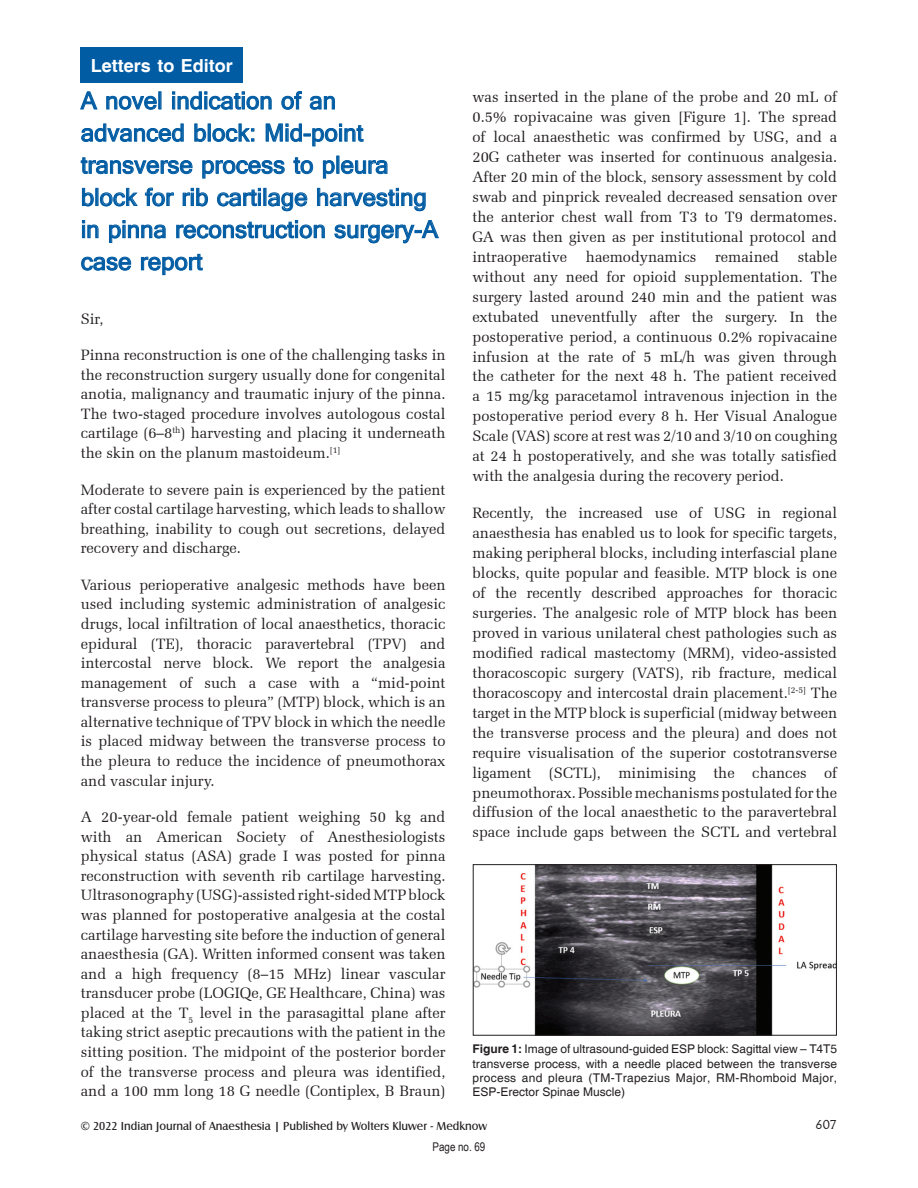
<style>
.page{position:relative;width:918px;height:1188px;background:#fff}
.page>*{position:absolute;margin:0;border:0;box-sizing:border-box;transform-origin:0 0}
.AT{font:24px/32.1px "Microsoft Sans Serif";color:#015ca3}
.AH{font:700 18px "Helvetica";color:#fff}
.TX{font:15px/20px "Zapf Elliptical 711 BT";color:#231f20;text-align:justify}
.FGC{font:12px/14.4px "Helvetica";letter-spacing:.025em;color:#231f20;text-align:justify}
.t1{font:12px "Castle T";color:#231f20}
.TX-2{font:12px "Arial Narrow";color:#231f20}
.FOLIO_R{font:300 12px "Flareserif 821 BT";color:#231f20}
.s1{font-weight:700}
</style>
<div class="page">
<svg style="left:80px;top:91px;width:18px;height:19px"></svg>
<svg style="left:106px;top:96px;width:51px;height:14px"></svg>
<svg style="left:172px;top:91px;width:100px;height:19px"></svg>
<svg style="left:281px;top:91px;width:21px;height:19px"></svg>
<svg style="left:310px;top:96px;width:25px;height:14px"></svg>
<svg style="left:81px;top:123px;width:103px;height:19px"></svg>
<svg style="left:194px;top:123px;width:12px;height:19px"></svg>
<div style="left:208px;top:124px;width:3px;height:18px;border:1px solid #015ca3"></div>
<svg style="left:212px;top:123px;width:42px;height:19px"></svg>
<svg style="left:266px;top:123px;width:98px;height:24px"></svg>
<svg style="left:80px;top:157px;width:113px;height:17px"></svg>
<svg style="left:202px;top:160px;width:83px;height:19px"></svg>
<svg style="left:293px;top:157px;width:20px;height:17px"></svg>
<svg style="left:323px;top:160px;width:12px;height:19px"></svg>
<svg style="left:341px;top:160px;width:47px;height:14px"></svg>
<svg style="left:82px;top:188px;width:12px;height:19px"></svg>
<svg style="left:100px;top:188px;width:38px;height:19px"></svg>
<svg style="left:145px;top:187px;width:29px;height:20px"></svg>
<svg style="left:182px;top:188px;width:26px;height:19px"></svg>
<svg style="left:217px;top:188px;width:44px;height:19px"></svg>
<svg style="left:268px;top:192px;width:40px;height:19px"></svg>
<svg style="left:317px;top:188px;width:109px;height:23px"></svg>
<svg style="left:82px;top:220px;width:17px;height:18px"></svg>
<svg style="left:109px;top:220px;width:57px;height:23px"></svg>
<svg style="left:176px;top:220px;width:149px;height:19px"></svg>
<svg style="left:334px;top:220px;width:105px;height:23px"></svg>
<svg style="left:81px;top:256px;width:50px;height:15px"></svg>
<svg style="left:141px;top:254px;width:62px;height:21px"></svg>
<div style="left:81px;top:47px;width:162px;height:36px;background:#015ca3"></div>
<img style="left:475px;top:866px;width:360px;height:167px">
<div style="left:473px;top:864px;width:364px;height:171px;border:1px solid #231f20"></div>
<p class="AH" style="left:91px;top:55px;width:144px">Letters to Editor</p>
<p class="AT" style="left:81px;top:84px;width:359px">A novel indication of an advanced block: Mid‑point transverse process to pleura block for rib cartilage harvesting in pinna reconstruction surgery‑A case report</p>
<p class="TX" style="left:81px;top:308px;width:24px">Sir,</p>
<p class="TX" style="left:81px;top:345px;width:366px;line-height:19.5px">Pinna reconstruction is one of the challenging tasks in the reconstruction surgery usually done for congenital anotia, malignancy and traumatic injury of the pinna.<br>The two‑staged procedure involves autologous costal cartilage (6–8<sup>th</sup>) harvesting and placing it underneath the skin on the planum mastoideum.<sup>[1]</sup></p>
<p class="TX" style="left:81px;top:480px;width:366px;line-height:19.5px">Moderate to severe pain is experienced by the patient after costal cartilage harvesting, which leads to shallow breathing, inability to cough out secretions, delayed recovery and discharge.</p>
<p class="TX" style="left:81px;top:575px;width:366px;line-height:19.5px">Various perioperative analgesic methods have been used including systemic administration of analgesic drugs, local infiltration of local anaesthetics, thoracic epidural (TE), thoracic paravertebral (TPV) and intercostal nerve block. We report the analgesia management of such a case with a “mid‑point transverse process to pleura” (MTP) block, which is an alternative technique of TPV block in which the needle is placed midway between the transverse process to the pleura to reduce the incidence of pneumothorax and vascular injury.</p>
<p class="TX" style="left:81px;top:807px;width:366px;line-height:19.5px">A 20‑year‑old female patient weighing 50 kg and with an American Society of Anesthesiologists physical status (ASA) grade I was posted for pinna reconstruction with seventh rib cartilage harvesting.<br>Ultrasonography (USG)‑assisted right‑sided MTP block was planned for postoperative analgesia at the costal cartilage harvesting site before the induction of general anaesthesia (GA). Written informed consent was taken and a high frequency (8–15 MHz) linear vascular transducer probe (LOGIQe, GE Healthcare, China) was placed at the T<sub>5</sub> level in the parasagittal plane after taking strict aseptic precautions with the patient in the sitting position. The midpoint of the posterior border of the transverse process and pleura was identified, and a 100 mm long 18 G needle (Contiplex, B Braun)</p>
<p class="TX" style="left:472px;top:87px;width:366px">was inserted in the plane of the probe and 20 mL of 0.5% ropivacaine was given [Figure 1]. The spread of local anaesthetic was confirmed by USG, and a 20G catheter was inserted for continuous analgesia.<br>After 20 min of the block, sensory assessment by cold swab and pinprick revealed decreased sensation over the anterior chest wall from T3 to T9 dermatomes.<br>GA was then given as per institutional protocol and intraoperative haemodynamics remained stable without any need for opioid supplementation. The surgery lasted around 240 min and the patient was extubated uneventfully after the surgery. In the postoperative period, a continuous 0.2% ropivacaine infusion at the rate of 5 mL/h was given through the catheter for the next 48 h. The patient received a 15 mg/kg paracetamol intravenous injection in the postoperative period every 8 h. Her Visual Analogue Scale (VAS) score at rest was 2/10 and 3/10 on coughing at 24 h postoperatively, and she was totally satisfied with the analgesia during the recovery period.</p>
<p class="TX" style="left:472px;top:503px;width:366px">Recently, the increased use of USG in regional anaesthesia has enabled us to look for specific targets, making peripheral blocks, including interfascial plane blocks, quite popular and feasible. MTP block is one of the recently described approaches for thoracic surgeries. The analgesic role of MTP block has been proved in various unilateral chest pathologies such as modified radical mastectomy (MRM), video‑assisted thoracoscopic surgery (VATS), rib fracture, medical thoracoscopy and intercostal drain placement.<sup>[2‑5]</sup> The target in the MTP block is superficial (midway between the transverse process and the pleura) and does not require visualisation of the superior costotransverse ligament (SCTL), minimising the chances of pneumothorax. Possible mechanisms postulated for the diffusion of the local anaesthetic to the paravertebral space include gaps between the SCTL and vertebral</p>
<p class="FGC" style="left:472px;top:1042px;width:366px"><span class="s1">Figure 1:</span> Image of ultrasound‑guided ESP block: Sagittal view – T4T5 transverse process, with a needle placed between the transverse process and pleura (TM‑Trapezius Major, RM‑Rhomboid Major, ESP‑Erector Spinae Muscle)</p>
<p class="t1" style="left:81px;top:1119px;width:408px">© 2022 Indian Journal of Anaesthesia | Published by Wolters Kluwer - Medknow</p>
<p class="FOLIO_R" style="left:815px;top:1117px;width:23px">607</p>
<p class="TX-2" style="left:433px;top:1138px;width:54px">Page no. 69</p>
</div>
